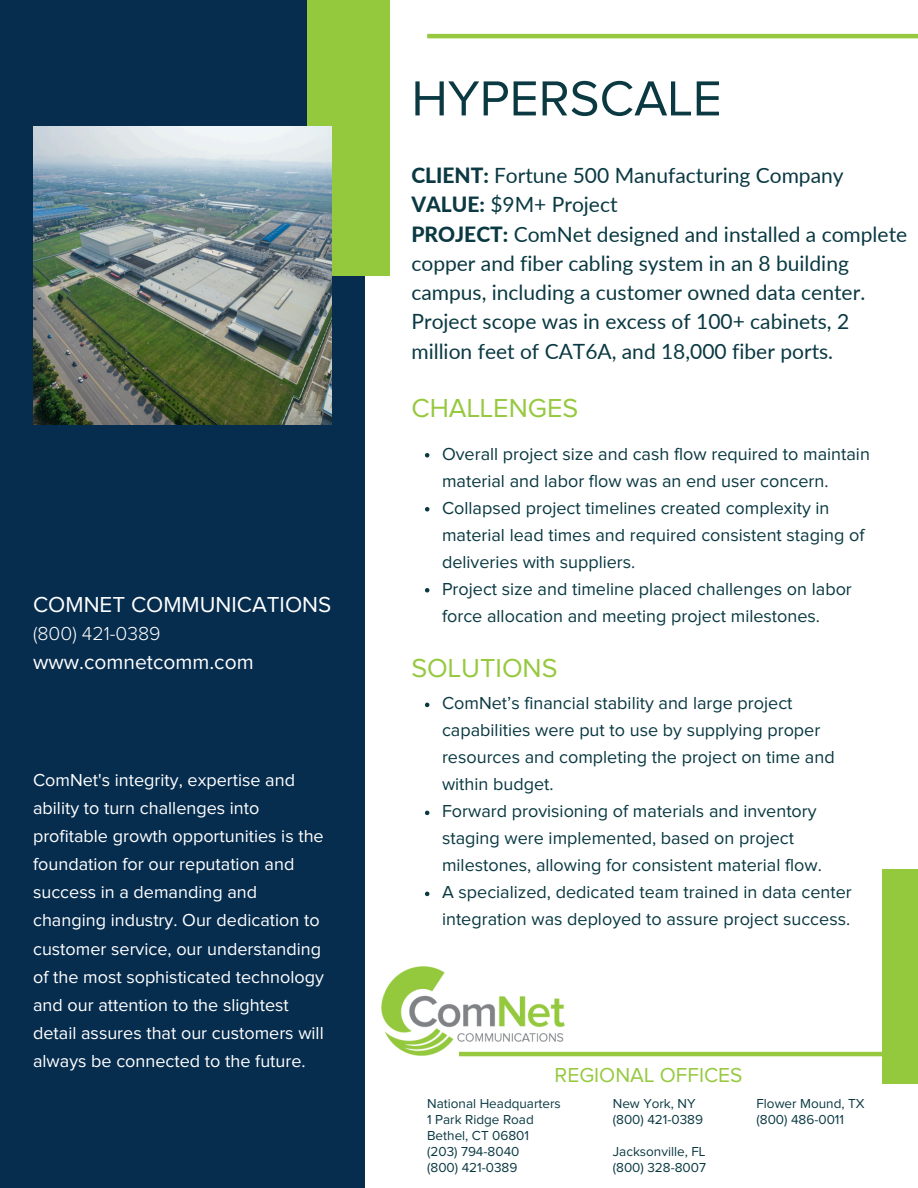
<style>
.page{position:relative;width:918px;height:1188px;background:#fff}
.page>*{position:absolute;margin:0;border:0;box-sizing:border-box;transform-origin:0 0}
.t1{font:51px "Proxima Nova";color:#0a3942}
.t2{font:27px "Proxima Nova";color:#96c93f}
.t3{font:22.5px "Proxima Nova";color:#fff}
.t4{font:21px/29.2px "Lato";color:#0a3942}
.t5{font:21px "Proxima Nova";color:#fff}
.t6{font:21px "Proxima Nova";color:#96c93f}
.t7{font:300 19.5px "Proxima Nova";color:#fff}
.t8{font:18px/27px "Proxima Nova";color:#0a3942}
.t9{font:18px/28.2px "Proxima Nova";color:#fff}
.t10{font:13.5px "Proxima Nova";color:#0a3942}
.s1{font-weight:800}
</style>
<div class="page">
<div style="left:0;top:0;width:365px;height:1188px;background:#062c4e"></div>
<div style="left:307px;top:0;width:83px;height:275px;background:#94c93d"></div>
<hr style="left:427px;top:34px;width:491px;height:4px;background:#96c93f">
<img style="left:33px;top:127px;width:298px;height:298px">
<hr style="left:459px;top:1052px;width:459px;height:4px;background:#96c93f">
<img style="left:381px;top:966px;width:185px;height:90px">
<div style="left:883px;top:869px;width:35px;height:215px;background:#94c93d"></div>
<svg style="left:425px;top:703px;width:4px;height:4px"></svg>
<svg style="left:425px;top:811px;width:4px;height:4px"></svg>
<svg style="left:425px;top:892px;width:4px;height:4px"></svg>
<svg style="left:425px;top:453px;width:4px;height:5px"></svg>
<svg style="left:425px;top:507px;width:4px;height:5px"></svg>
<svg style="left:425px;top:588px;width:4px;height:5px"></svg>
<p class="t3" style="left:33px;top:594px;width:300px">COMNET COMMUNICATIONS</p>
<p class="t7" style="left:33px;top:622px;width:129px">(800) 421-0389</p>
<p class="t5" style="left:33px;top:653px;width:222px">www.comnetcomm.com</p>
<h1 class="t9" style="left:33px;top:766px;width:292px">ComNet's integrity, expertise and ability to turn challenges into profitable growth opportunities is the foundation for our reputation and success in a demanding and changing industry. Our dedication to customer service, our understanding of the most sophisticated technology and our attention to the slightest detail assures that our customers will always be connected to the future.</h1>
<h4 class="t1" style="left:411px;top:75px;width:312px">HYPERSCALE</h4>
<h2 class="t4" style="left:411px;top:160px;width:497px"><span class="s1">CLIENT:</span> Fortune 500 Manufacturing Company <span class="s1">VALUE:</span> $9M+ Project<br><span class="s1">PROJECT:</span> ComNet designed and installed a complete copper and fiber cabling system in an 8 building campus, including a customer owned data center.<br>Project scope was in excess of 100+ cabinets, 2 million feet of CAT6A, and 18,000 fiber ports.</h2>
<p class="t2" style="left:411px;top:395px;width:168px">CHALLENGES</p>
<p class="t8" style="left:442px;top:441px;width:429px">Overall project size and cash flow required to maintain material and labor flow was an end user concern.</p>
<p class="t8" style="left:442px;top:495px;width:424px">Collapsed project timelines created complexity in material lead times and required consistent staging of deliveries with suppliers.</p>
<p class="t8" style="left:442px;top:576px;width:411px">Project size and timeline placed challenges on labor force allocation and meeting project milestones.</p>
<p class="t2" style="left:411px;top:655px;width:148px">SOLUTIONS</p>
<p class="t8" style="left:442px;top:691px;width:394px">ComNet’s financial stability and large project capabilities were put to use by supplying proper resources and completing the project on time and within budget.</p>
<h4 class="t8" style="left:442px;top:799px;width:381px">Forward provisioning of materials and inventory staging were implemented, based on project milestones, allowing for consistent material flow.</h4>
<h5 class="t8" style="left:442px;top:880px;width:411px">A specialized, dedicated team trained in data center integration was deployed to assure project success.</h5>
<p class="t6" style="left:555px;top:1065px;width:189px">REGIONAL OFFICES</p>
<p class="t10" style="left:613px;top:1097px;width:84px">New York, NY</p>
<h2 class="t10" style="left:613px;top:1113px;width:92px">(800) 421-0389</h2>
<p class="t10" style="left:613px;top:1145px;width:94px">Jacksonville, FL</p>
<p class="t10" style="left:613px;top:1161px;width:95px">(800) 328-8007</p>
<p class="t10" style="left:427px;top:1097px;width:135px">National Headquarters</p>
<h3 class="t10" style="left:427px;top:1113px;width:108px">1 Park Ridge Road</h3>
<p class="t10" style="left:427px;top:1129px;width:103px">Bethel, CT 06801</p>
<p class="t10" style="left:427px;top:1145px;width:94px">(203) 794-8040</p>
<p class="t10" style="left:427px;top:1161px;width:92px">(800) 421-0389</p>
<p class="t10" style="left:757px;top:1097px;width:109px">Flower Mound, TX</p>
<p class="t10" style="left:757px;top:1113px;width:89px">(800) 486-0011</p>
</div>
